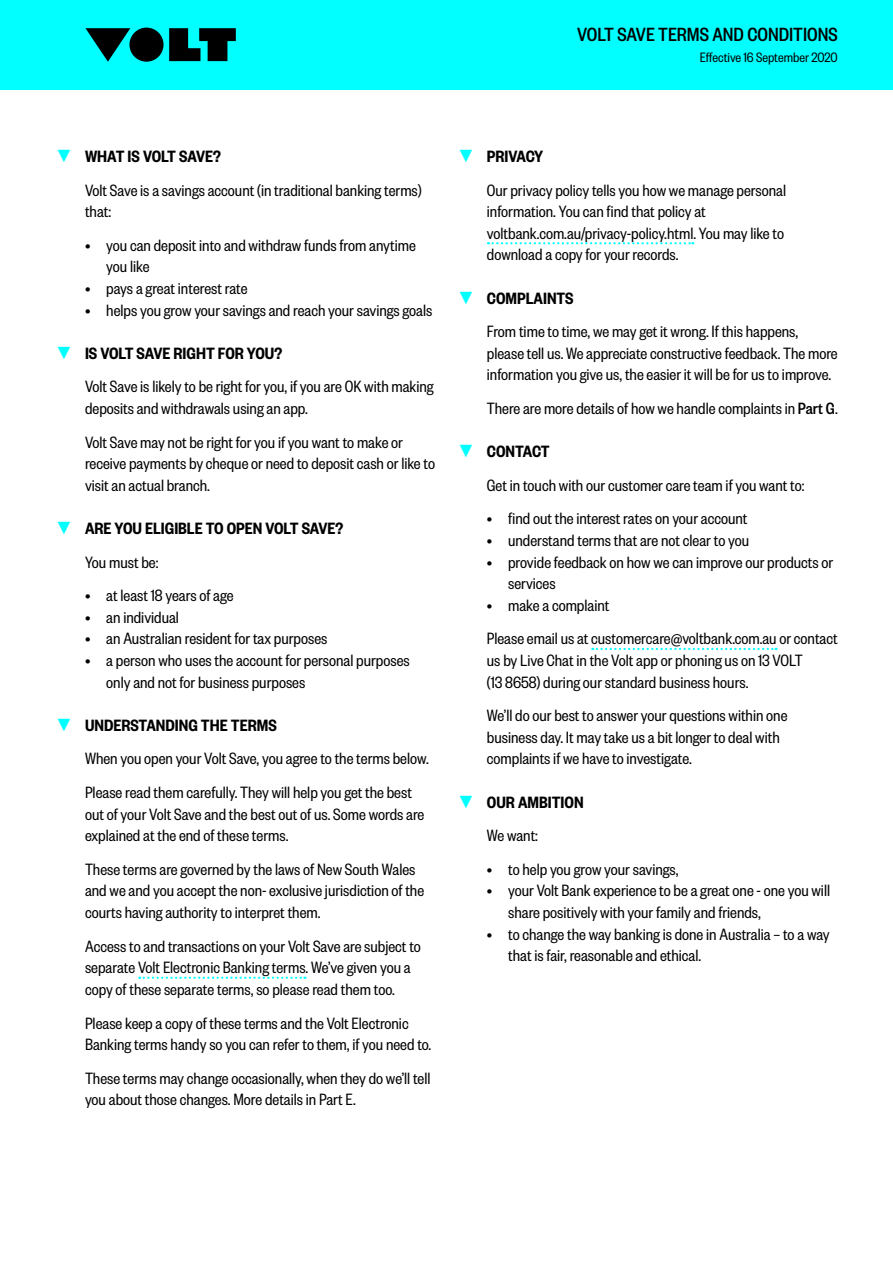
<style>
.page{position:relative;width:893px;height:1263px;background:#fff}
.page>*{position:absolute;margin:0;border:0;box-sizing:border-box;transform-origin:0 0}
.t1{font:500 21px "Founders Grotesk Cond";color:#000}
.t2{font:18px/21.6px "Founders Grotesk Cond";color:#000}
.t3{font:600 18px/33.6px "Founders Grotesk Cond";color:#000}
.t4{font:15px "Founders Grotesk Cond";color:#000}
.s1{font-family:"Arial";font-weight:700;color:#01ffff}
.s2{font-weight:600}
.s3{font-weight:400}
.s4{font-weight:500}
</style>
<div class="page">
<div style="left:0;top:0;width:893px;height:89px;background:#01ffff"></div>
<svg style="left:169px;top:28px;width:67px;height:33px"></svg>
<div style="left:129px;top:28px;width:35px;height:34px;background:#000;border-radius:50%"></div>
<svg style="left:85px;top:28px;width:45px;height:34px"></svg>
<svg style="left:139px;top:976px;width:166px;height:3px"></svg>
<svg style="left:488px;top:242px;width:205px;height:2px"></svg>
<svg style="left:592px;top:648px;width:185px;height:2px"></svg>
<p class="t1" style="left:577px;top:22px;width:262px">VOLT SAVE TERMS AND CONDITIONS</p>
<p class="t4" style="left:700px;top:48px;width:139px">Effective 16 September 2020</p>
<p class="t2" style="left:85px;top:139px;width:338px;line-height:33.6px;text-indent:-30px"><span class="s1">▼</span> <span class="s2">WHAT IS VOLT SAVE?<br></span>Volt Save is a savings account (in traditional banking terms)</p>
<p class="t2" style="left:85px;top:200px;width:28px">that:</p>
<p class="t2" style="left:106px;top:234px;width:311px;text-indent:-21px">• you can deposit into and withdraw funds from anytime you like</p>
<p class="t2" style="left:85px;top:277px;width:164px">• pays a great interest rate</p>
<p class="t2" style="left:85px;top:298px;width:349px">• helps you grow your savings and reach your savings goals</p>
<p class="t2" style="left:85px;top:336px;width:350px;line-height:33.6px;text-indent:-30px"><span class="s1">▼</span> <span class="s2">IS VOLT SAVE RIGHT FOR YOU?<br></span>Volt Save is likely to be right for you, if you are OK with making</p>
<p class="t2" style="left:85px;top:391px;width:319px;line-height:33.6px">deposits and withdrawals using an app.<br>Volt Save may not be right for you if you want to make or</p>
<p class="t2" style="left:85px;top:452px;width:352px">receive payments by cheque or need to deposit cash or like to visit an actual branch.</p>
<p class="t3" style="left:85px;top:511px;width:260px;text-indent:-30px"><span class="s1">▼</span> ARE YOU ELIGIBLE TO OPEN VOLT SAVE?<br><span class="s3">You must be:</span></p>
<p class="t2" style="left:85px;top:584px;width:150px">• at least 18 years of age</p>
<p class="t2" style="left:85px;top:606px;width:95px">• an individual</p>
<p class="t2" style="left:85px;top:627px;width:244px">• an Australian resident for tax purposes</p>
<p class="t2" style="left:106px;top:649px;width:305px;text-indent:-21px">• a person who uses the account for personal purposes only and not for business purposes</p>
<p class="t2" style="left:85px;top:708px;width:345px;line-height:33.6px;text-indent:-30px"><span class="s1">▼</span> <span class="s2">UNDERSTANDING THE TERMS<br></span>When you open your Volt Save, you agree to the terms below.<br>Please read them carefully. They will help you get the best</p>
<p class="t2" style="left:85px;top:802px;width:341px">out of your Volt Save and the best out of us. Some words are explained at the end of these terms.</p>
<p class="t2" style="left:85px;top:858px;width:341px">These terms are governed by the laws of New South Wales and we and you accept the non- exclusive jurisdiction of the courts having authority to interpret them.</p>
<p class="t2" style="left:85px;top:934px;width:337px">Access to and transactions on your Volt Save are subject to separate Volt Electronic Banking terms. We’ve given you a copy of these separate terms, so please read them too.</p>
<p class="t2" style="left:85px;top:1011px;width:348px">Please keep a copy of these terms and the Volt Electronic<br>Banking terms handy so you can refer to them, if you need to.</p>
<p class="t2" style="left:85px;top:1066px;width:347px">These terms may change occasionally, when they do we’ll tell you about those changes. More details in Part E.</p>
<p class="t2" style="left:487px;top:139px;width:301px;line-height:33.6px;text-indent:-30px"><span class="s1">▼</span> <span class="s2">PRIVACY<br></span>Our privacy policy tells you how we manage personal</p>
<p class="t2" style="left:487px;top:200px;width:299px">information. You can find that policy at voltbank.com.au/privacy-policy.html. You may like to download a copy for your records.</p>
<p class="t2" style="left:487px;top:280px;width:313px;line-height:33.6px;text-indent:-30px"><span class="s1">▼</span> <span class="s2">COMPLAINTS<br></span>From time to time, we may get it wrong. If this happens,</p>
<p class="t2" style="left:487px;top:342px;width:352px">please tell us. We appreciate constructive feedback. The more information you give us, the easier it will be for us to improve.</p>
<p class="t2" style="left:487px;top:397px;width:352px">There are more details of how we handle complaints in <span class="s4">Part G</span>.</p>
<p class="t2" style="left:487px;top:434px;width:319px;line-height:33.6px;text-indent:-30px"><span class="s1">▼</span> <span class="s2">CONTACT<br></span>Get in touch with our customer care team if you want to:</p>
<p class="t2" style="left:487px;top:507px;width:262px">• find out the interest rates on your account</p>
<p class="t2" style="left:487px;top:529px;width:264px">• understand terms that are not clear to you</p>
<p class="t2" style="left:508px;top:550px;width:327px;text-indent:-21px">• provide feedback on how we can improve our products or services</p>
<p class="t2" style="left:487px;top:588px;width:352px;line-height:33.6px">• make a complaint<br>Please email us at customercare@voltbank.com.au or contact</p>
<p class="t2" style="left:487px;top:649px;width:317px">us by Live Chat in the Volt app or phoning us on 13 VOLT (13 8658) during our standard business hours.</p>
<p class="t2" style="left:487px;top:704px;width:302px">We’ll do our best to answer your questions within one business day. It may take us a bit longer to deal with complaints if we have to investigate.</p>
<p class="t3" style="left:487px;top:784px;width:98px;text-indent:-30px"><span class="s1">▼</span> OUR AMBITION<br><span class="s3">We want:</span></p>
<p class="t2" style="left:487px;top:858px;width:193px">• to help you grow your savings,</p>
<p class="t2" style="left:508px;top:879px;width:323px;text-indent:-21px">• your Volt Bank experience to be a great one - one you will share positively with your family and friends,</p>
<p class="t2" style="left:508px;top:922px;width:323px;text-indent:-21px">• to change the way banking is done in Australia – to a way that is fair, reasonable and ethical.</p>
</div>
